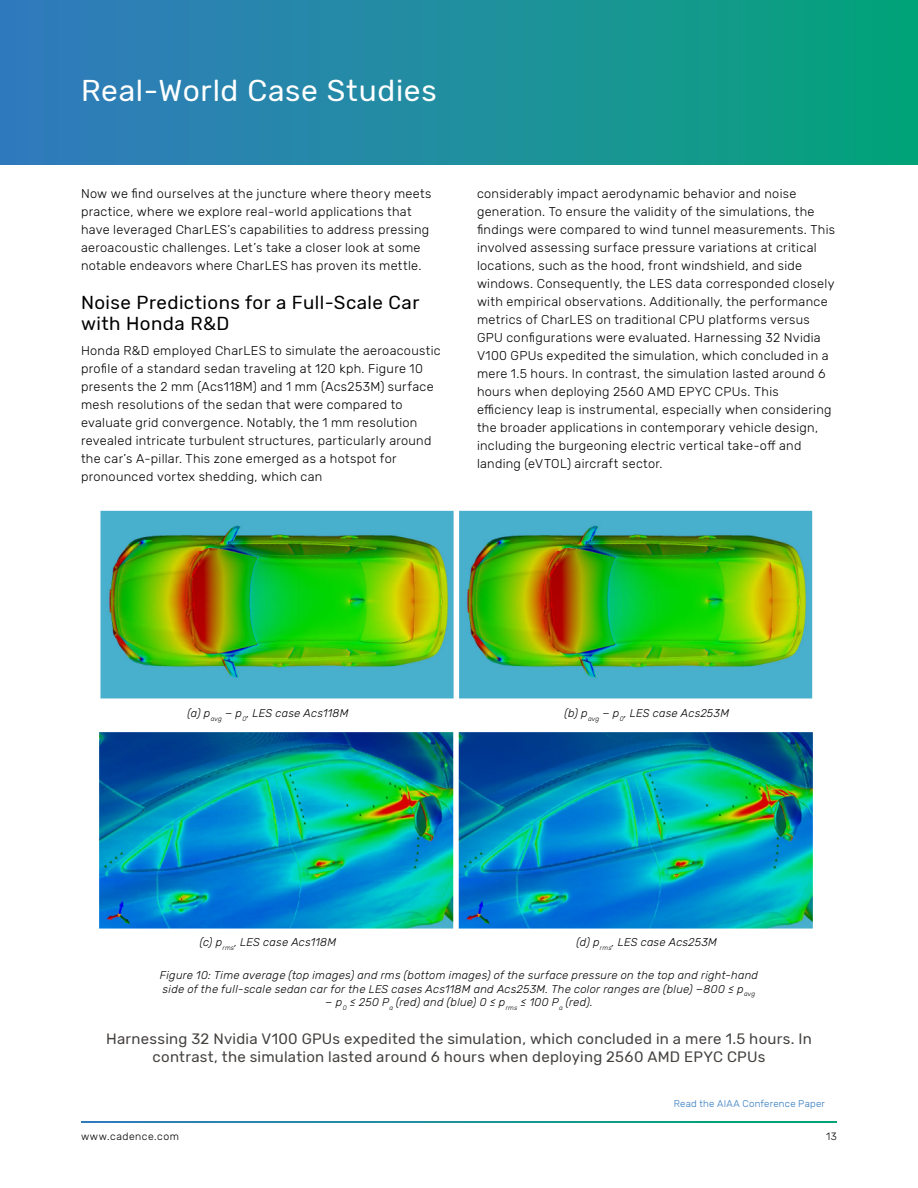
<style>
.page{position:relative;width:918px;height:1188px;background:#fff}
.page>*{position:absolute;margin:0;border:0;box-sizing:border-box;transform-origin:0 0}
.t1{font:30px "Rubik";letter-spacing:.025em;color:#fff}
.t2{font:18.75px/21px "Rubik";letter-spacing:.025em;color:#000}
.t3{font:15px/18px "Rubik";letter-spacing:.015em;color:#44413f;text-align:center}
.t4{font:300 12.75px/18px "Rubik";letter-spacing:.02em;color:#000}
.t5{font:italic 300 11.25px/13.5px "Rubik";letter-spacing:.025em;color:#000;text-align:center}
.t6{font:300 10.5px "Rubik";letter-spacing:.05em;color:#000}
.t7{font:300 9.75px "Rubik";letter-spacing:.025em;color:#2f79be}
</style>
<div class="page">
<svg style="left:81px;top:1121px;width:756px;height:1px"></svg>
<div style="left:0;top:0;width:918px;height:165px;background:linear-gradient(to right,#347ac0,#06a37a)"></div>
<img style="left:100px;top:510px;width:713px;height:189px">
<img style="left:99px;top:732px;width:714px;height:197px">
<h1 class="t1" style="left:81px;top:74px;width:357px">Real-World Case Studies</h1>
<p class="t4" style="left:81px;top:185px;width:352px">Now we find ourselves at the juncture where theory meets practice, where we explore real-world applications that have leveraged CharLES’s capabilities to address pressing aeroacoustic challenges. Let’s take a closer look at some notable endeavors where CharLES has proven its mettle.</p>
<h2 class="t2" style="left:81px;top:292px;width:340px">Noise Predictions for a Full-Scale Car with Honda R&amp;D</h2>
<p class="t4" style="left:81px;top:342px;width:361px">Honda R&amp;D employed CharLES to simulate the aeroacoustic profile of a standard sedan traveling at 120 kph. Figure 10 presents the 2 mm (Acs118M) and 1 mm (Acs253M) surface mesh resolutions of the sedan that were compared to evaluate grid convergence. Notably, the 1 mm resolution revealed intricate turbulent structures, particularly around the car’s A-pillar. This zone emerged as a hotspot for pronounced vortex shedding, which can</p>
<p class="t4" style="left:477px;top:185px;width:360px">considerably impact aerodynamic behavior and noise generation. To ensure the validity of the simulations, the findings were compared to wind tunnel measurements. This involved assessing surface pressure variations at critical locations, such as the hood, front windshield, and side windows. Consequently, the LES data corresponded closely with empirical observations. Additionally, the performance metrics of CharLES on traditional CPU platforms versus GPU configurations were evaluated. Harnessing 32 Nvidia V100 GPUs expedited the simulation, which concluded in a mere 1.5 hours. In contrast, the simulation lasted around 6 hours when deploying 2560 AMD EPYC CPUs. This efficiency leap is instrumental, especially when considering the broader applications in contemporary vehicle design, including the burgeoning electric vertical take-off and landing (eVTOL) aircraft sector.</p>
<p class="t5" style="left:188px;top:707px;width:162px">(a) p<sub>avg</sub> − p<sub>0</sub>, LES case Acs118M</p>
<p class="t5" style="left:200px;top:935px;width:138px">(c) p<sub>rms</sub>, LES case Acs118M</p>
<p class="t5" style="left:564px;top:707px;width:166px">(b) p<sub>avg</sub> − p<sub>0</sub>, LES case Acs253M</p>
<p class="t5" style="left:577px;top:935px;width:142px">(d) p<sub>rms</sub>, LES case Acs253M</p>
<p class="t5" style="left:160px;top:969px;width:600px">Figure 10: Time average (top images) and rms (bottom images) of the surface pressure on the top and right-hand side of the full-scale sedan car for the LES cases Acs118M and Acs253M. The color ranges are (blue) −800 ≤ p<sub>avg </sub>− p<sub>0</sub> ≤ 250 P<sub>a</sub> (red) and (blue) 0 ≤ p<sub>rms</sub> ≤ 100 P<sub>a</sub> (red).</p>
<p class="t3" style="left:106px;top:1030px;width:707px">Harnessing 32 Nvidia V100 GPUs expedited the simulation, which concluded in a mere 1.5 hours. In contrast, the simulation lasted around 6 hours when deploying 2560 AMD EPYC CPUs</p>
<p class="t7" style="left:674px;top:1098px;width:153px">Read the AIAA Conference Paper</p>
<p class="t6" style="left:81px;top:1130px;width:99px">www.cadence.com</p>
<p class="t6" style="left:826px;top:1130px;width:12px">13</p>
</div>
